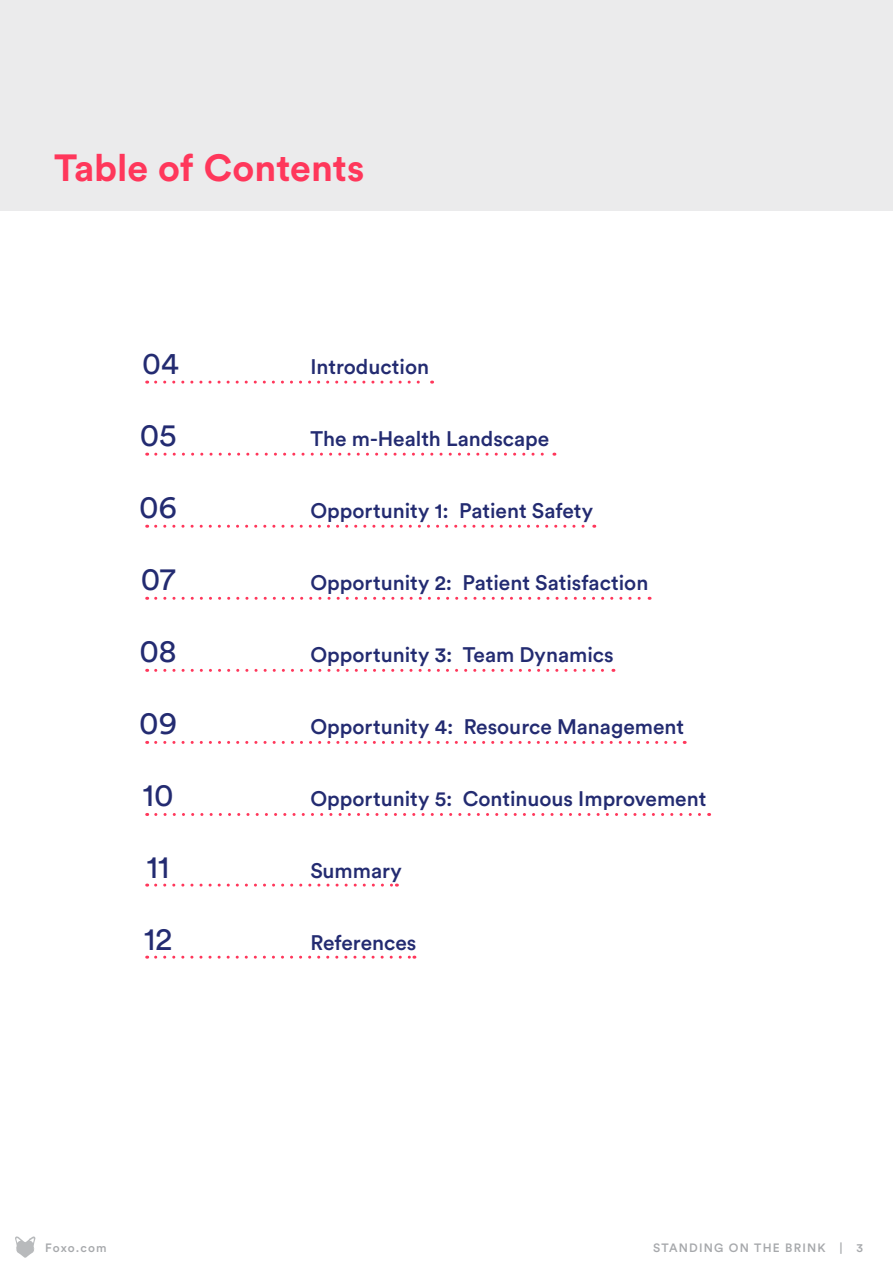
<style>
.page{position:relative;width:893px;height:1263px;background:#fff}
.page>*{position:absolute;margin:0;border:0;box-sizing:border-box;transform-origin:0 0}
.t1{font:700 37.5px "Circular Std";color:#ff375b}
.t2{font:31.8px "Circular Std";color:#232b71}
.t3{font:30.75px "Circular Std";color:#232b71}
.t4{font:500 20.85px "Circular Std";color:#232b71}
.t5{font:500 12px "Circular Std";letter-spacing:.1em;color:#a7a9ac}
</style>
<div class="page">
<svg style="left:15px;top:1236px;width:21px;height:22px"></svg>
<hr style="left:891px;top:1231px;width:2px;height:32px;background:#ff375b">
<div style="left:0;top:0;width:893px;height:210px;background:#ebebec"></div>
<svg style="left:156px;top:381px;width:277px;height:3px"></svg>
<svg style="left:156px;top:453px;width:399px;height:3px"></svg>
<svg style="left:156px;top:525px;width:439px;height:3px"></svg>
<svg style="left:156px;top:741px;width:529px;height:3px"></svg>
<svg style="left:156px;top:597px;width:494px;height:3px"></svg>
<svg style="left:156px;top:813px;width:554px;height:3px"></svg>
<svg style="left:156px;top:883px;width:241px;height:3px"></svg>
<svg style="left:156px;top:669px;width:458px;height:3px"></svg>
<svg style="left:156px;top:956px;width:259px;height:3px"></svg>
<h1 class="t1" style="left:54px;top:144px;width:312px">Table of Contents</h1>
<h3 class="t3" style="left:142px;top:344px;width:38px">04</h3>
<p class="t4" style="left:310px;top:353px;width:120px">Introduction</p>
<h2 class="t2" style="left:140px;top:415px;width:38px">05</h2>
<p class="t4" style="left:310px;top:425px;width:240px">The m-Health Landscape</p>
<h2 class="t2" style="left:139px;top:487px;width:39px">06</h2>
<p class="t4" style="left:310px;top:497px;width:284px">Opportunity 1: Patient Safety</p>
<h2 class="t2" style="left:141px;top:559px;width:36px">07</h2>
<p class="t4" style="left:310px;top:569px;width:339px">Opportunity 2: Patient Satisfaction</p>
<h2 class="t2" style="left:140px;top:631px;width:39px">08</h2>
<p class="t4" style="left:310px;top:641px;width:305px">Opportunity 3: Team Dynamics</p>
<h2 class="t2" style="left:139px;top:703px;width:39px">09</h2>
<p class="t4" style="left:310px;top:713px;width:375px">Opportunity 4: Resource Management</p>
<h2 class="t2" style="left:143px;top:775px;width:32px">10</h2>
<p class="t4" style="left:310px;top:785px;width:397px">Opportunity 5: Continuous Improvement</p>
<h2 class="t2" style="left:147px;top:848px;width:24px">11</h2>
<p class="t4" style="left:310px;top:857px;width:93px">Summary</p>
<h2 class="t2" style="left:144px;top:920px;width:30px">12</h2>
<p class="t4" style="left:310px;top:929px;width:108px">References</p>
<p class="t5" style="left:45px;top:1240px;width:63px">Foxo.com</p>
<p class="t5" style="left:653px;top:1240px;width:211px">STANDING ON THE BRINK | 3</p>
</div>
